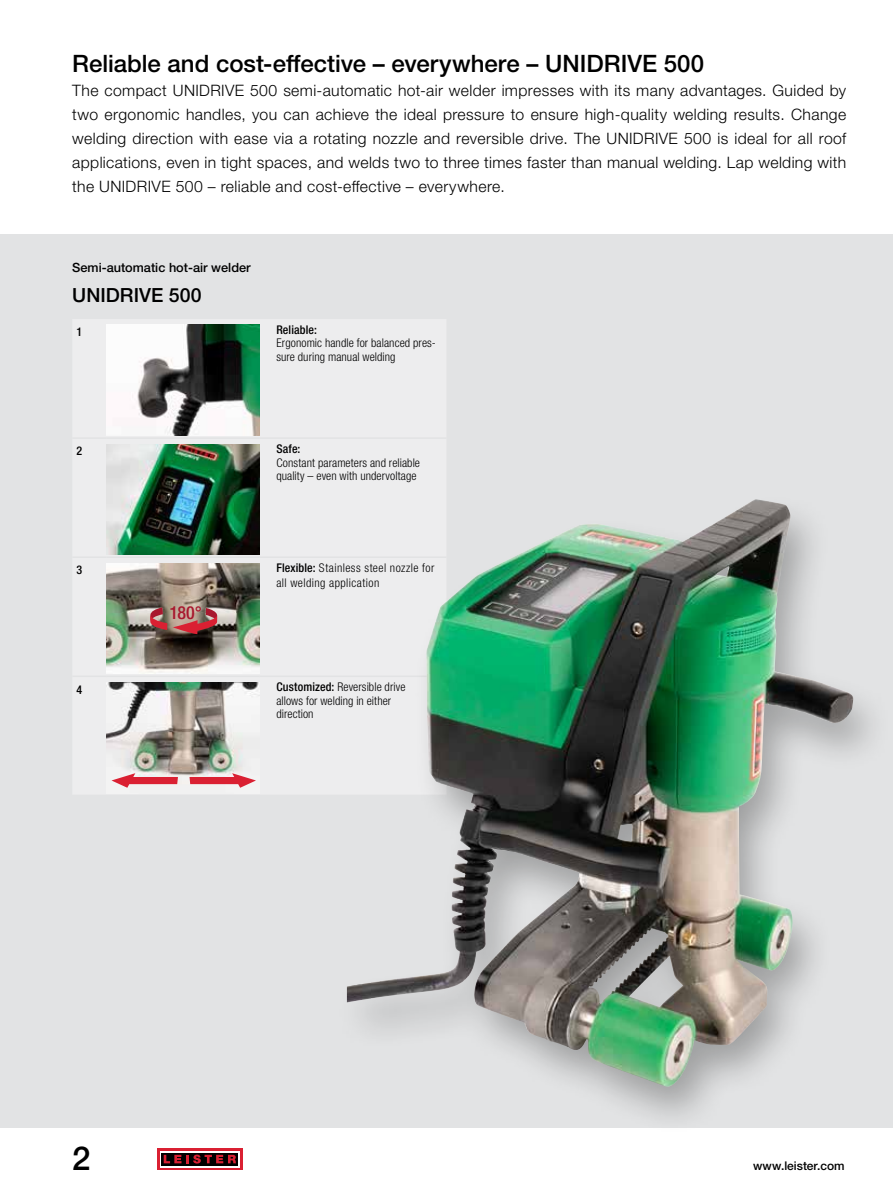
<style>
.page{position:relative;width:893px;height:1191px;background:#fff}
.page>*{position:absolute;margin:0;border:0;box-sizing:border-box;transform-origin:0 0}
.t1{font:500 33px "Helvetica Neue LTW1 G";color:#000}
.t2{font:500 24px "Helvetica Neue LTW1 G";color:#000}
.t3{font:500 19.5px "Helvetica Neue LTW1 G";color:#000}
.t4{font:500 condensed 18px "Helvetica Neue LTW1 G";color:#a8182e}
.t5{font:300 15.75px/24px "Helvetica Neue LTW1 G";letter-spacing:.025em;color:#000;text-align:justify}
.t6{font:500 12.75px "Helvetica Neue LTW1 G";color:#000}
.t7{font:300 condensed 12px/13.5px "Helvetica Neue LTW1 G";letter-spacing:.01em;color:#000}
.t8{font:300 condensed 12px/15px "Helvetica Neue LTW1 G";letter-spacing:.035em;color:#000}
.t9{font:500 condensed 12px "Helvetica Neue LTW1 G";letter-spacing:.01em;color:#000}
.t10{font:500 12px "Helvetica Neue LTW1 G";color:#000}
.s1{font-weight:500}
</style>
<div class="page">
<div style="left:0;top:234px;width:893px;height:893px;background:#e2e3e4"></div>
<div style="left:157px;top:1148px;width:85px;height:21px;background:linear-gradient(to right,#da2032,#da2032)"></div>
<svg style="left:160px;top:1151px;width:80px;height:16px"></svg>
<svg style="left:162px;top:1152px;width:76px;height:13px"></svg>
<svg style="left:164px;top:1154px;width:72px;height:9px"></svg>
<div style="left:73px;top:320px;width:373px;height:474px;background:#ededee"></div>
<hr style="left:72px;top:437px;width:34px;height:2px;background:#e2e3e4">
<hr style="left:106px;top:437px;width:153px;height:2px;background:#e2e3e4">
<hr style="left:259px;top:437px;width:187px;height:2px;background:#e2e3e4">
<hr style="left:72px;top:556px;width:34px;height:2px;background:#e2e3e4">
<hr style="left:106px;top:556px;width:153px;height:2px;background:#e2e3e4">
<hr style="left:259px;top:556px;width:187px;height:2px;background:#e2e3e4">
<hr style="left:72px;top:675px;width:34px;height:2px;background:#e2e3e4">
<hr style="left:106px;top:675px;width:153px;height:2px;background:#e2e3e4">
<hr style="left:259px;top:675px;width:187px;height:2px;background:#e2e3e4">
<img style="left:106px;top:325px;width:153px;height:110px">
<img style="left:106px;top:444px;width:153px;height:111px">
<img style="left:106px;top:563px;width:153px;height:111px">
<svg style="left:150px;top:607px;width:17px;height:23px"></svg>
<svg style="left:173px;top:608px;width:44px;height:26px"></svg>
<img style="left:106px;top:682px;width:153px;height:111px">
<svg style="left:111px;top:773px;width:67px;height:14px"></svg>
<svg style="left:190px;top:773px;width:66px;height:14px"></svg>
<div style="left:333px;top:493px;width:560px;height:643px;background:#000;opacity:.3"></div>
<img style="left:346px;top:502px;width:505px;height:583px">
<img style="left:347px;top:500px;width:405px;height:502px">
<h2 class="t2" style="left:72px;top:49px;width:633px">Reliable and cost-effective – everywhere – UNIDRIVE 500</h2>
<p class="t5" style="left:72px;top:79px;width:775px">The compact UNIDRIVE 500 semi-automatic hot-air welder impresses with its many advantages. Guided by two ergonomic handles, you can achieve the ideal pressure to ensure high-quality welding results. Change welding direction with ease via a rotating nozzle and reversible drive. The UNIDRIVE 500 is ideal for all roof applications, even in tight spaces, and welds two to three times faster than manual welding. Lap welding with the UNIDRIVE 500 – reliable and cost-effective – everywhere.</p>
<p class="t6" style="left:72px;top:260px;width:180px">Semi-automatic hot-air welder</p>
<p class="t3" style="left:72px;top:283px;width:131px">UNIDRIVE 500</p>
<p class="t9" style="left:77px;top:324px;width:7px">1</p>
<p class="t9" style="left:276px;top:322px;width:42px">Reliable:</p>
<p class="t7" style="left:276px;top:336px;width:161px">Ergonomic handle for balanced pres&shy;sure during manual welding</p>
<p class="t9" style="left:77px;top:444px;width:7px">2</p>
<p class="t9" style="left:276px;top:441px;width:26px">Safe:</p>
<p class="t7" style="left:276px;top:456px;width:145px">Constant parameters and reliable quality – even with undervoltage</p>
<p class="t9" style="left:77px;top:563px;width:7px">3</p>
<p class="t9" style="left:77px;top:682px;width:7px">4</p>
<p class="t4" style="left:170px;top:601px;width:34px">180°</p>
<p class="t8" style="left:276px;top:560px;width:160px"><span class="s1">Flexible:</span> Stainless steel nozzle for all welding application</p>
<p class="t7" style="left:276px;top:680px;width:131px"><span class="s1">Customized:</span> Reversible drive allows for welding in either direction</p>
<h1 class="t1" style="left:72px;top:1138px;width:20px">2</h1>
<p class="t10" style="left:753px;top:1158px;width:93px">www.leister.com</p>
</div>
